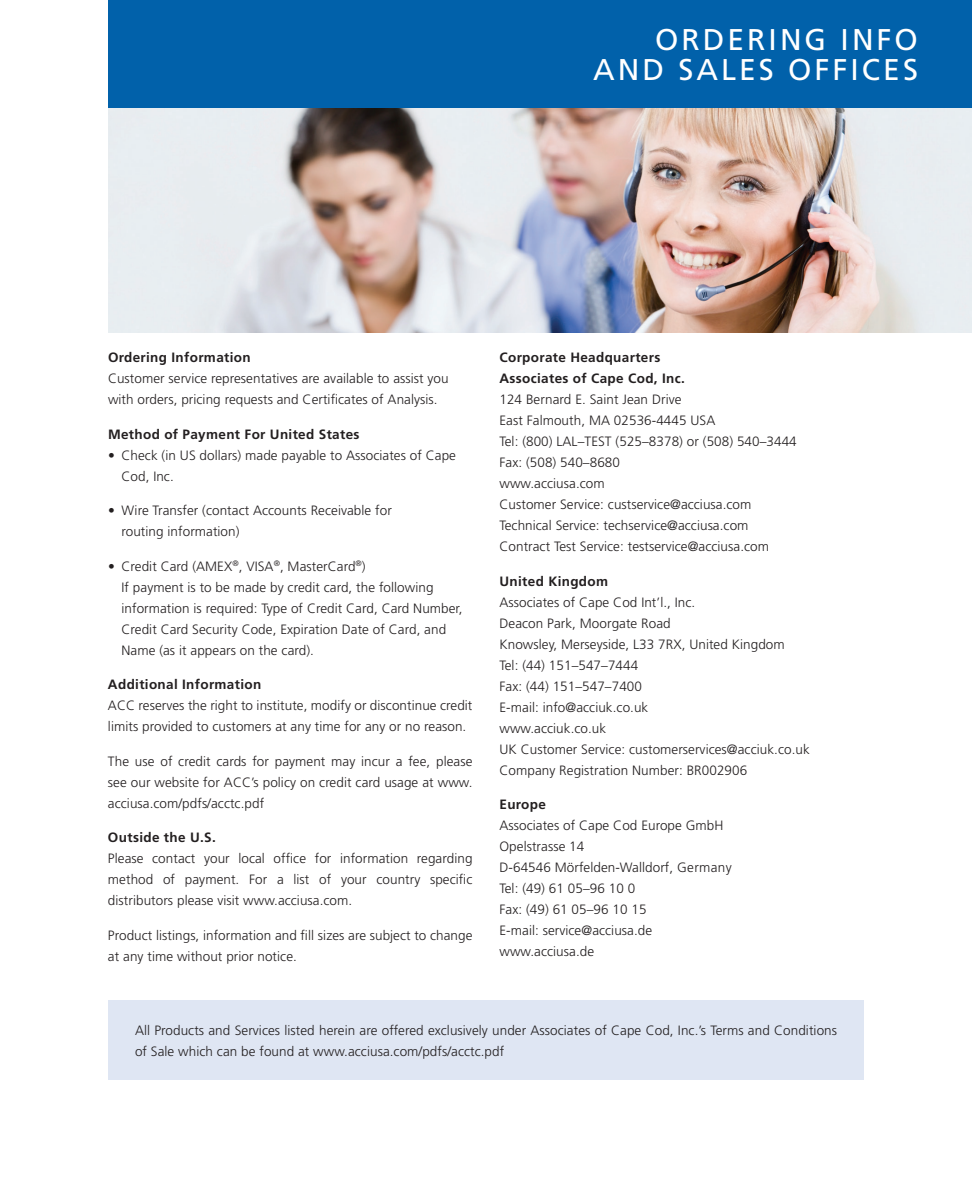
<style>
.page{position:relative;width:972px;height:1188px;background:#fff}
.page>*{position:absolute;margin:0;border:0;box-sizing:border-box;transform-origin:0 0}
.t1{font:30px/30px "Frutiger";letter-spacing:.1em;color:#fff;text-align:right}
.t2{font:300 13.5px/21px "Frutiger";letter-spacing:.005em;color:#231f20}
.t3{font:700 13.5px/21px "Frutiger";letter-spacing:.025em;color:#231f20}
</style>
<div class="page">
<img style="left:108px;top:108px;width:864px;height:225px">
<div style="left:108px;top:0;width:864px;height:108px;background:#0161aa"></div>
<div style="left:108px;top:1000px;width:756px;height:80px;background:#dfe6f3"></div>
<h1 class="t1" style="left:593px;top:25px;width:326px">ORDERING INFO<br>AND SALES OFFICES</h1>
<p class="t3" style="left:108px;top:347px;width:144px">Ordering Information</p>
<p class="t2" style="left:108px;top:368px;width:342px">Customer service representatives are available to assist you with orders, pricing requests and Certificates of Analysis.</p>
<p class="t3" style="left:108px;top:424px;width:253px">Method of Payment For United States</p>
<p class="t2" style="left:122px;top:445px;width:336px;text-indent:-14px">• Check (in US dollars) made payable to Associates of Cape<br>Cod, Inc.</p>
<p class="t2" style="left:122px;top:500px;width:272px;text-indent:-14px">• Wire Transfer (contact Accounts Receivable for routing information)</p>
<p class="t2" style="left:121px;top:556px;width:343px;text-indent:-13px">• Credit Card (AMEX<sup>®</sup>, VISA<sup>®</sup>, MasterCard<sup>®</sup>)<br>If payment is to be made by credit card, the following information is required: Type of Credit Card, Card Number, Credit Card Security Code, Expiration Date of Card, and Name (as it appears on the card).</p>
<p class="t3" style="left:108px;top:674px;width:155px">Additional Information</p>
<p class="t2" style="left:108px;top:695px;width:366px">ACC reserves the right to institute, modify or discontinue credit limits provided to customers at any time for any or no reason.</p>
<p class="t2" style="left:108px;top:751px;width:366px">The use of credit cards for payment may incur a fee, please see our website for ACC’s policy on credit card usage at www. acciusa. com/pdfs/acctc. pdf</p>
<p class="t3" style="left:108px;top:827px;width:109px">Outside the U.S.</p>
<p class="t2" style="left:108px;top:848px;width:366px;text-align:justify">Please contact your local office for information regarding method of payment. For a list of your country specific distributors please visit www. acciusa. com.</p>
<p class="t2" style="left:108px;top:925px;width:366px">Product listings, information and fill sizes are subject to change at any time without prior notice.</p>
<p class="t3" style="left:499px;top:347px;width:187px">Corporate Headquarters<br>Associates of Cape Cod, Inc.</p>
<p class="t2" style="left:499px;top:389px;width:299px">124 Bernard E. Saint Jean Drive<br>East Falmouth, MA 02536-4445 USA<br>Tel: (800) LAL–TEST (525–8378) or (508) 540–3444<br>Fax: (508) 540–8680<br>www. acciusa. com<br>Customer Service: custservice@acciusa. com Technical Service: techservice@acciusa. com Contract Test Service: testservice@acciusa. com</p>
<p class="t3" style="left:499px;top:571px;width:110px">United Kingdom</p>
<p class="t2" style="left:499px;top:592px;width:312px">Associates of Cape Cod Int’l. , Inc.<br>Deacon Park, Moorgate Road<br>Knowsley, Merseyside, L33 7RX, United Kingdom<br>Tel: (44) 151–547–7444<br>Fax: (44) 151–547–7400<br>E-mail: info@acciuk.co. uk<br>www.acciuk.co. uk<br>UK Customer Service: customerservices@acciuk. co. uk Company Registration Number: BR002906</p>
<p class="t3" style="left:499px;top:794px;width:48px">Europe</p>
<p class="t2" style="left:499px;top:815px;width:234px">Associates of Cape Cod Europe GmbH<br>Opelstrasse 14<br>D-64546 Mörfelden-Walldorf, Germany<br>Tel: (49) 61 05–96 10 0<br>Fax: (49) 61 05–96 10 15<br>E-mail: service@acciusa. de<br>www. acciusa. de</p>
<p class="t2" style="left:135px;top:1020px;width:704px">All Products and Services listed herein are offered exclusively under Associates of Cape Cod, Inc. ’s Terms and Conditions of Sale which can be found at www. acciusa. com/pdfs/acctc. pdf</p>
</div>
